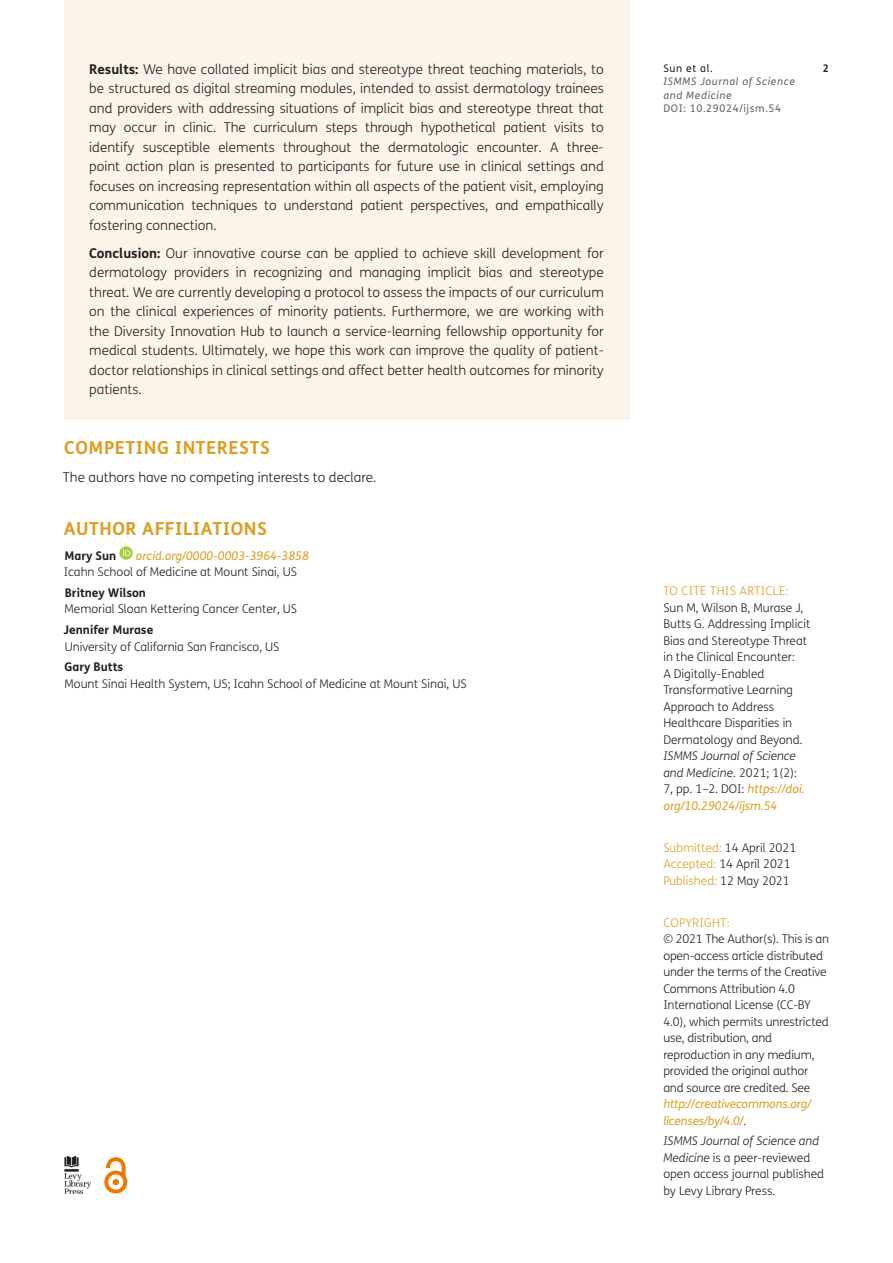
<style>
.page{position:relative;width:893px;height:1263px;background:#fff}
.page>*{position:absolute;margin:0;border:0;box-sizing:border-box;transform-origin:0 0}
.t1{font:700 18px "FS Me";letter-spacing:.03em;color:#db9f27}
.Abstract_Copy{font:300 13.5px/19.5px "FS Me";color:#231f20;text-align:justify}
.Body_Copy{font:300 13.5px "FS Me";color:#231f20}
.Meta{font:300 12px/16.5px "FS Me";color:#231f20}
.Meta_Titles{font:300 12px "FS Me";letter-spacing:.03em;color:#db9f27}
.Meta-2{font:700 12px "FS Me";color:#231f20}
.t2{font:italic 10.5px/13.5px "FS Me";letter-spacing:.06em;color:#636366}
.t3{font:10.5px "FS Me";letter-spacing:.06em;color:#636366}
.t4{font:10.5px "FS Me";letter-spacing:.06em;color:#231f20}
.t5{font:700 10.5px "FS Me";color:#231f20}
.s1{font-weight:700}
.s2{font-weight:400;font-style:italic;color:#db9f27}
.s3{font-style:italic}
.s4{color:#db9f27}
</style>
<div class="page">
<svg style="left:104px;top:1157px;width:23px;height:36px"></svg>
<img style="left:64px;top:1157px;width:27px;height:37px">
<div style="left:64px;top:0;width:565px;height:420px;background:#fbf5e9"></div>
<svg style="left:119px;top:546px;width:14px;height:14px"></svg>
<svg style="left:123px;top:549px;width:7px;height:7px"></svg>
<p class="Abstract_Copy" style="left:89px;top:60px;width:516px"><span class="s1">Results:</span> We have collated implicit bias and stereotype threat teaching materials, to be structured as digital streaming modules, intended to assist dermatology trainees and providers with addressing situations of implicit bias and stereotype threat that may occur in clinic. The curriculum steps through hypothetical patient visits to identify susceptible elements throughout the dermatologic encounter. A three&shy;point action plan is presented to participants for future use in clinical settings and focuses on increasing representation within all aspects of the patient visit, employing communication techniques to understand patient perspectives, and empathically fostering connection.</p>
<p class="Abstract_Copy" style="left:89px;top:244px;width:516px"><span class="s1">Conclusion:</span> Our innovative course can be applied to achieve skill development for dermatology providers in recognizing and managing implicit bias and stereotype threat. We are currently developing a protocol to assess the impacts of our curriculum on the clinical experiences of minority patients. Furthermore, we are working with the Diversity Innovation Hub to launch a service-learning fellowship opportunity for medical students. Ultimately, we hope this work can improve the quality of patient&shy;doctor relationships in clinical settings and affect better health outcomes for minority patients.</p>
<h1 class="t1" style="left:64px;top:437px;width:207px">COMPETING INTERESTS</h1>
<p class="Body_Copy" style="left:63px;top:470px;width:315px">The authors have no competing interests to declare.</p>
<h1 class="t1" style="left:64px;top:517px;width:205px">AUTHOR AFFILIATIONS</h1>
<p class="Meta-2" style="left:65px;top:548px;width:53px">Mary Sun</p>
<p class="Meta" style="left:64px;top:547px;width:246px;text-indent:72px"><span class="s2">orcid.org/0000-0003-3964-3858<br></span>Icahn School of Medicine at Mount Sinai, US</p>
<p class="Meta" style="left:65px;top:585px;width:234px"><span class="s1">Britney Wilson<br></span>Memorial Sloan Kettering Cancer Center, US</p>
<p class="Meta" style="left:64px;top:622px;width:217px"><span class="s1">Jennifer Murase<br></span>University of California San Francisco, US</p>
<p class="Meta" style="left:65px;top:659px;width:403px"><span class="s1">Gary Butts<br></span>Mount Sinai Health System, US; Icahn School of Medicine at Mount Sinai, US</p>
<p class="t4" style="left:663px;top:62px;width:51px">Sun et al.</p>
<p class="t5" style="left:823px;top:61px;width:8px">2</p>
<p class="t2" style="left:663px;top:75px;width:133px">ISMMS Journal of Science and Medicine</p>
<p class="t3" style="left:663px;top:102px;width:119px">DOI: 10.29024/ijsm.54</p>
<p class="Meta_Titles" style="left:663px;top:584px;width:127px">TO CITE THIS ARTICLE:</p>
<p class="Meta" style="left:663px;top:599px;width:148px">Sun M, Wilson B, Murase J,<br>Butts G. Addressing Implicit<br>Bias and Stereotype Threat in the Clinical Encounter:<br>A Digitally-Enabled<br>Transformative Learning<br>Approach to Address<br>Healthcare Disparities in<br>Dermatology and Beyond.<br><span class="s3">ISMMS Journal of Science and Medicine</span>. 2021; 1(2):<br>7, pp. 1–2. DOI: <span class="s2">https://doi. org/10.29024/ijsm.54</span></p>
<p class="Meta" style="left:663px;top:839px;width:134px"><span class="s4">Submitted:</span> 14 April 2021<br><span class="s4">Accepted:</span> 14 April 2021<br><span class="s4">Published:</span> 12 May 2021</p>
<p class="Meta_Titles" style="left:663px;top:915px;width:68px">COPYRIGHT:</p>
<p class="Meta" style="left:663px;top:931px;width:167px">© 2021 The Author(s). This is an open-access article distributed under the terms of the Creative<br>Commons Attribution 4.0<br>International License (CC-BY<br>4.0), which permits unrestricted use, distribution, and reproduction in any medium, provided the original author and source are credited. See <span class="s2">http://creativecommons.org/ licenses/by/4.0/</span>.</p>
<p class="Meta" style="left:663px;top:1133px;width:162px"><span class="s3">ISMMS Journal of Science and<br>Medicine</span> is a peer-reviewed open access journal published by Levy Library Press.</p>
</div>
